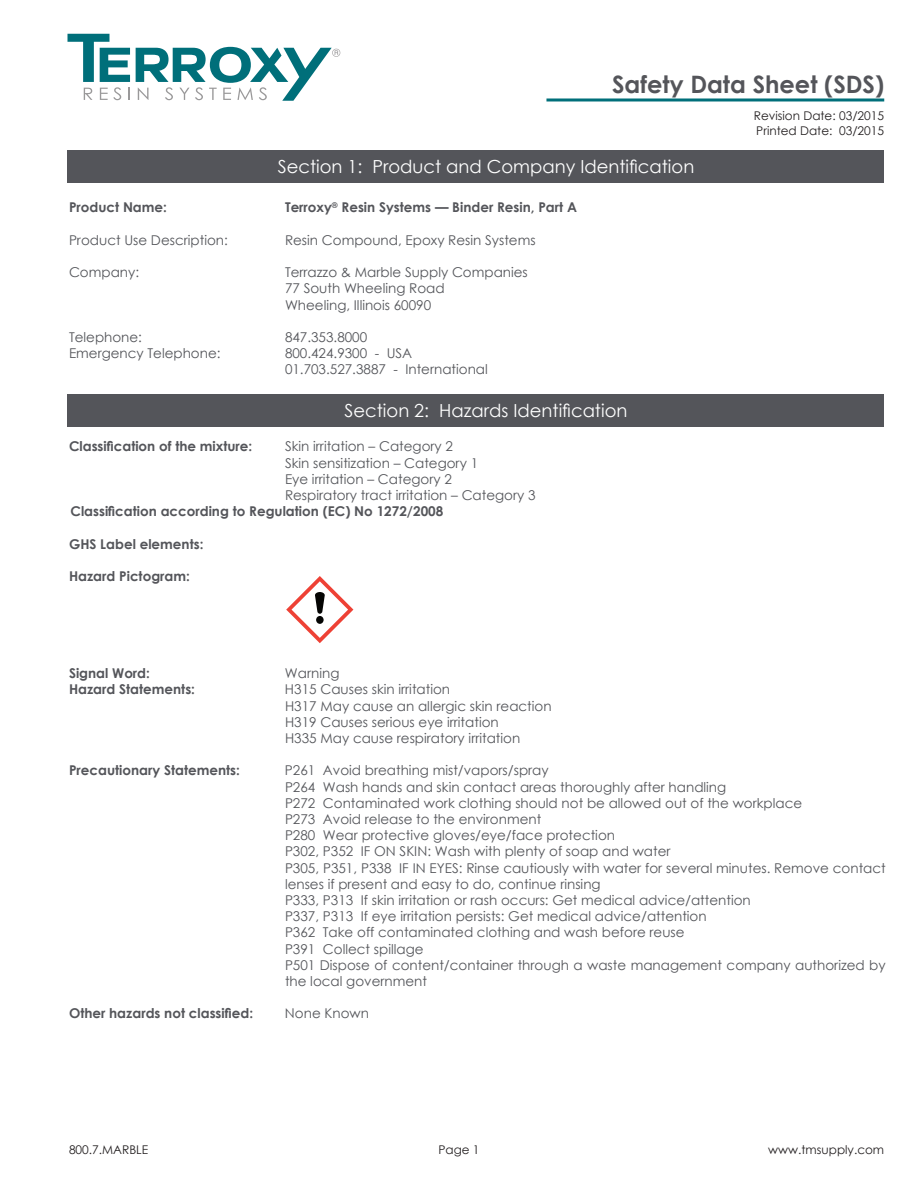
<style>
.page{position:relative;width:918px;height:1188px;background:#fff}
.page>*{position:absolute;margin:0;border:0;box-sizing:border-box;transform-origin:0 0}
.t1{font:700 24px "Century Gothic";color:#54555a}
.t2{font:18px "Century Gothic";color:#fff}
.t3{font:13.5px/16.2px "Century Gothic";color:#54555a}
.t4{font:700 13.5px "Century Gothic";color:#54555a}
.t5{font:12px "Century Gothic";color:#231f20}
</style>
<div class="page">
<svg style="left:68px;top:34px;width:62px;height:66px"></svg>
<svg style="left:136px;top:47px;width:204px;height:54px"></svg>
<hr style="left:546px;top:98px;width:338px;height:3px;background:#006f7a">
<div style="left:68px;top:150px;width:816px;height:32px;background:#54555a"></div>
<div style="left:68px;top:394px;width:816px;height:32px;background:#54555a"></div>
<svg style="left:286px;top:576px;width:67px;height:67px"></svg>
<p class="t1" style="left:612px;top:66px;width:274px">Safety Data Sheet (SDS)</p>
<p class="t5" style="left:754px;top:108px;width:132px">Revision Date: 03/2015</p>
<p class="t5" style="left:756px;top:122px;width:129px">Printed Date: 03/2015</p>
<p class="t2" style="left:278px;top:154px;width:418px">Section 1: Product and Company Identification</p>
<p class="t4" style="left:69px;top:197px;width:100px">Product Name:</p>
<p class="t4" style="left:285px;top:197px;width:294px">Terroxy<sup>®</sup> Resin Systems — Binder Resin, Part A</p>
<p class="t3" style="left:69px;top:232px;width:160px">Product Use Description:</p>
<p class="t3" style="left:285px;top:232px;width:252px">Resin Compound, Epoxy Resin Systems</p>
<p class="t3" style="left:69px;top:264px;width:72px">Company:</p>
<p class="t3" style="left:285px;top:264px;width:244px">Terrazzo &amp; Marble Supply Companies</p>
<p class="t3" style="left:285px;top:280px;width:161px">77 South Wheeling Road</p>
<p class="t3" style="left:285px;top:296px;width:148px">Wheeling, Illinois 60090</p>
<p class="t3" style="left:69px;top:329px;width:75px">Telephone:</p>
<p class="t3" style="left:285px;top:329px;width:84px">847.353.8000</p>
<p class="t3" style="left:69px;top:345px;width:153px">Emergency Telephone:</p>
<p class="t3" style="left:285px;top:345px;width:129px">800.424.9300 - USA</p>
<p class="t3" style="left:285px;top:361px;width:204px">01.703.527.3887 - International</p>
<p class="t2" style="left:345px;top:398px;width:284px">Section 2: Hazards Identification</p>
<p class="t4" style="left:69px;top:436px;width:185px">Classification of the mixture:</p>
<p class="t3" style="left:285px;top:438px;width:170px">Skin irritation – Category 2</p>
<p class="t3" style="left:285px;top:455px;width:195px">Skin sensitization – Category 1</p>
<p class="t3" style="left:285px;top:471px;width:168px">Eye irritation – Category 2</p>
<p class="t3" style="left:285px;top:487px;width:252px">Respiratory tract irritation – Category 3</p>
<p class="t4" style="left:70px;top:501px;width:374px">Classification according to Regulation (EC) No 1272/2008</p>
<p class="t4" style="left:69px;top:534px;width:136px">GHS Label elements:</p>
<p class="t4" style="left:69px;top:566px;width:122px">Hazard Pictogram:</p>
<p class="t4" style="left:69px;top:663px;width:82px">Signal Word:</p>
<p class="t3" style="left:285px;top:665px;width:56px">Warning</p>
<p class="t4" style="left:69px;top:679px;width:128px">Hazard Statements:</p>
<p class="t3" style="left:285px;top:681px;width:167px">H315 Causes skin irritation</p>
<p class="t3" style="left:285px;top:698px;width:268px">H317 May cause an allergic skin reaction</p>
<p class="t3" style="left:285px;top:714px;width:215px">H319 Causes serious eye irritation</p>
<p class="t3" style="left:285px;top:730px;width:237px">H335 May cause respiratory irritation</p>
<p class="t4" style="left:69px;top:760px;width:172px">Precautionary Statements:</p>
<p class="t3" style="left:285px;top:762px;width:265px">P261 Avoid breathing mist/vapors/spray</p>
<p class="t3" style="left:285px;top:779px;width:443px">P264 Wash hands and skin contact areas thoroughly after handling</p>
<p class="t3" style="left:285px;top:795px;width:519px">P272 Contaminated work clothing should not be allowed out of the workplace</p>
<p class="t3" style="left:285px;top:811px;width:258px">P273 Avoid release to the environment</p>
<p class="t3" style="left:285px;top:827px;width:332px">P280 Wear protective gloves/eye/face protection</p>
<p class="t3" style="left:285px;top:843px;width:387px">P302, P352 IF ON SKIN: Wash with plenty of soap and water</p>
<p class="t3" style="left:285px;top:860px;width:602px">P305, P351, P338 IF IN EYES: Rinse cautiously with water for several minutes. Remove contact lenses if present and easy to do, continue rinsing</p>
<p class="t3" style="left:285px;top:892px;width:467px">P333, P313 If skin irritation or rash occurs: Get medical advice/attention</p>
<p class="t3" style="left:285px;top:908px;width:423px">P337, P313 If eye irritation persists: Get medical advice/attention</p>
<p class="t3" style="left:285px;top:924px;width:401px">P362 Take off contaminated clothing and wash before reuse</p>
<p class="t3" style="left:285px;top:941px;width:140px">P391 Collect spillage</p>
<p class="t3" style="left:285px;top:957px;width:602px">P501 Dispose of content/container through a waste management company authorized by the local government</p>
<p class="t4" style="left:69px;top:1003px;width:186px">Other hazards not classified:</p>
<p class="t3" style="left:285px;top:1005px;width:86px">None Known</p>
<p class="t5" style="left:69px;top:1142px;width:81px">800.7.MARBLE</p>
<p class="t5" style="left:438px;top:1142px;width:43px">Page 1</p>
<p class="t5" style="left:768px;top:1142px;width:117px">www.tmsupply.com</p>
</div>
